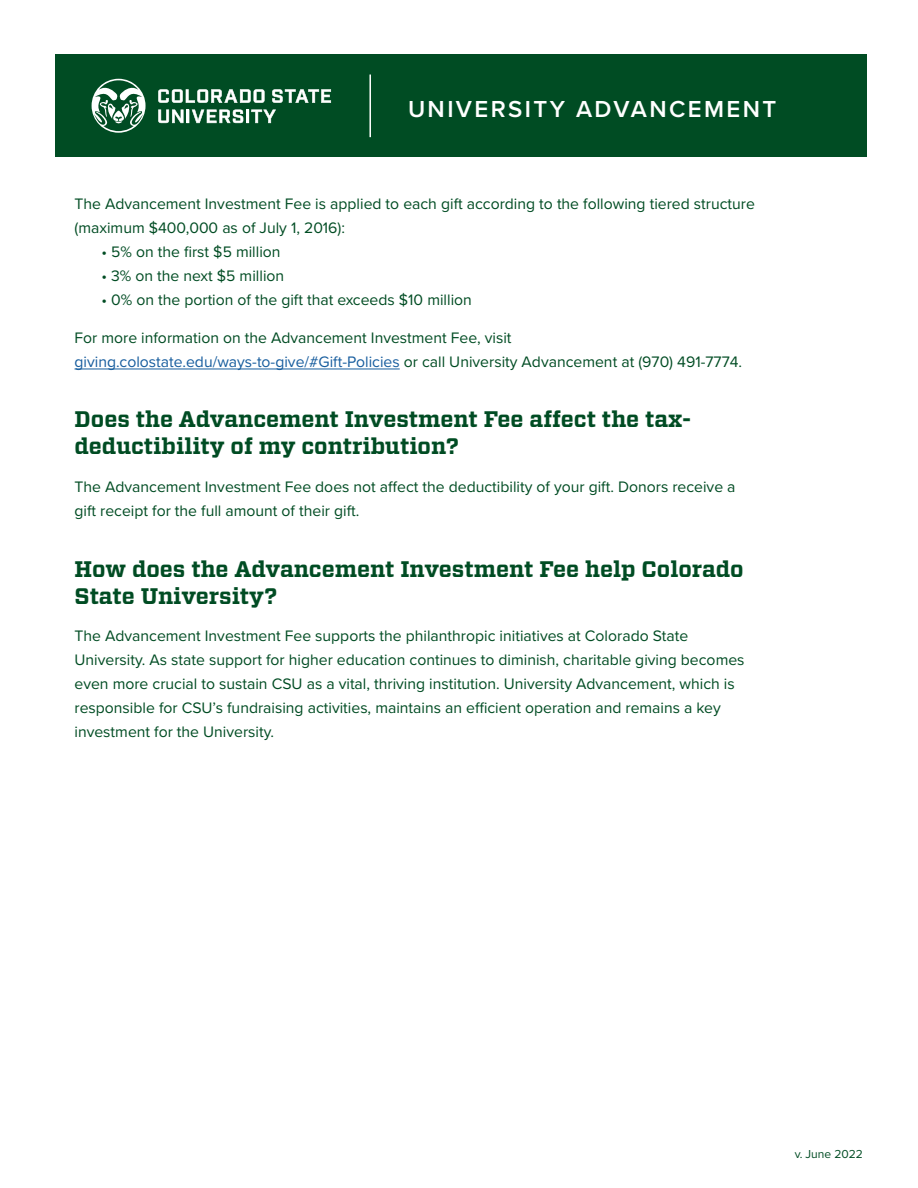
<style>
.page{position:relative;width:918px;height:1188px;background:#fff}
.page>*{position:absolute;margin:0;border:0;box-sizing:border-box;transform-origin:0 0}
.t1{font:600 24px "Proxima Nova";letter-spacing:.1em;color:#fff}
.t2{font:700 22.5px/27px "Vitesse";color:#004c23}
.t3{font:15.75px/24px "Proxima Nova";color:#004c23}
.t4{font:12px "Proxima Nova";color:#004c23}
.s1{color:#175d9e}
</style>
<div class="page">
<div style="left:55px;top:55px;width:811px;height:102px;background:#004c23"></div>
<svg style="left:158px;top:89px;width:107px;height:14px"></svg>
<svg style="left:272px;top:89px;width:59px;height:14px"></svg>
<svg style="left:158px;top:110px;width:118px;height:13px"></svg>
<svg style="left:92px;top:79px;width:54px;height:54px"></svg>
<hr style="left:369px;top:75px;width:2px;height:62px;background:#fff">
<hr style="left:75px;top:369px;width:325px;height:1px;background:#175d9e">
<p class="t1" style="left:408px;top:91px;width:370px">UNIVERSITY ADVANCEMENT</p>
<p class="t3" style="left:75px;top:191px;width:682px">The Advancement Investment Fee is applied to each gift according to the following tiered structure (maximum $400,000 as of July 1, 2016):</p>
<p class="t3" style="left:102px;top:239px;width:181px">• 5% on the first $5 million</p>
<p class="t3" style="left:102px;top:263px;width:184px">• 3% on the next $5 million</p>
<p class="t3" style="left:102px;top:287px;width:372px">• 0% on the portion of the gift that exceeds $10 million</p>
<p class="t3" style="left:75px;top:325px;width:669px">For more information on the Advancement Investment Fee, visit <span class="s1">giving.colostate.edu/ways-to-give/#Gift-Policies</span> or call University Advancement at (970) 491-7774.</p>
<p class="t2" style="left:75px;top:406px;width:618px">Does the Advancement Investment Fee affect the tax&shy;deductibility of my contribution?</p>
<p class="t3" style="left:75px;top:474px;width:663px">The Advancement Investment Fee does not affect the deductibility of your gift. Donors receive a gift receipt for the full amount of their gift.</p>
<p class="t2" style="left:75px;top:555px;width:671px">How does the Advancement Investment Fee help Colorado<br>State University?</p>
<p class="t3" style="left:75px;top:623px;width:672px">The Advancement Investment Fee supports the philanthropic initiatives at Colorado State University. As state support for higher education continues to diminish, charitable giving becomes even more crucial to sustain CSU as a vital, thriving institution. University Advancement, which is responsible for CSU’s fundraising activities, maintains an efficient operation and remains a key investment for the University.</p>
<p class="t4" style="left:795px;top:1146px;width:70px">v. June 2022</p>
</div>
